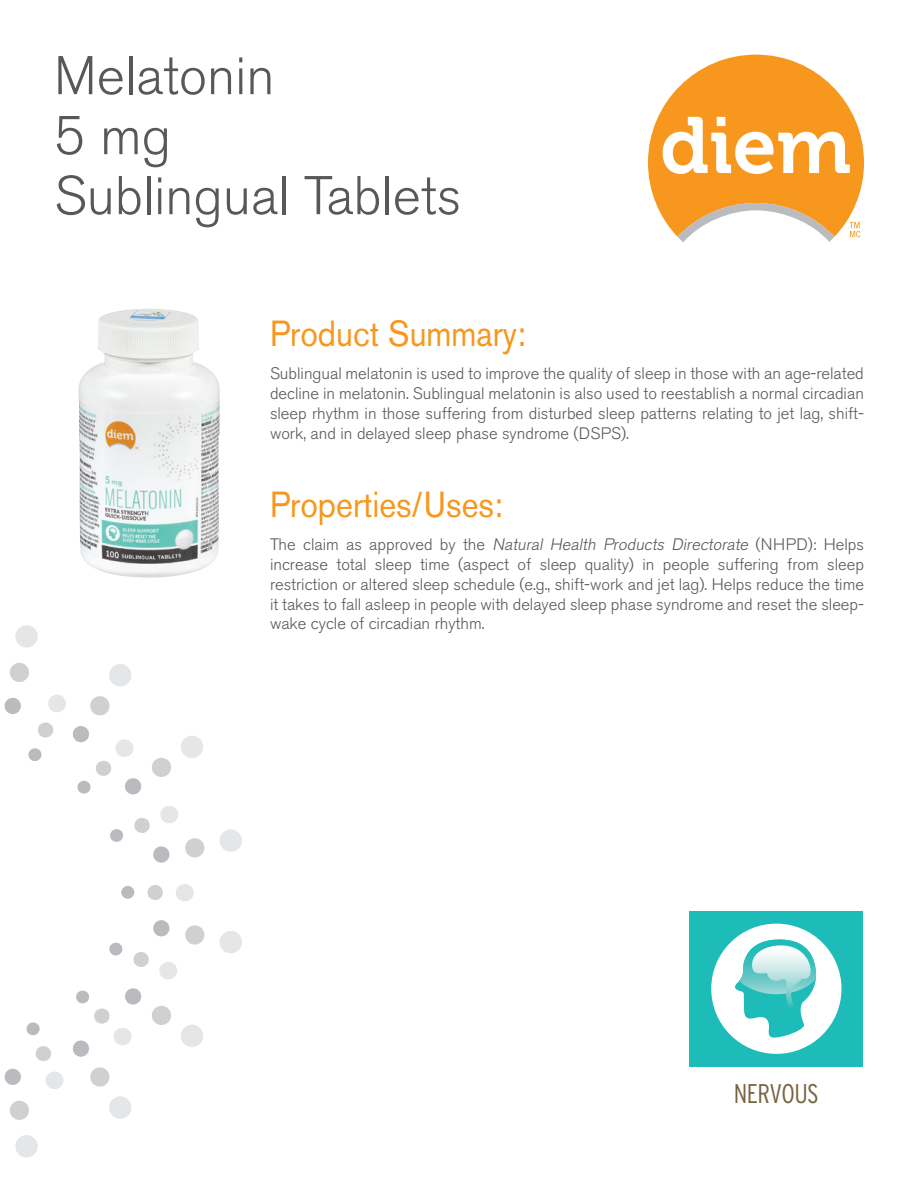
<style>
.page{position:relative;width:918px;height:1188px;background:#fff}
.page>*{position:absolute;margin:0;border:0;box-sizing:border-box;transform-origin:0 0}
._1_-_Titre_Principal{font:300 54px/60px "Akzidenz Grotesk BE";color:#57585a}
._2_-_Titre_Rubrique{font:36px "Akzidenz Grotesk BE";color:#f7971d;scale:.9 1}
.t1{font:300 condensed 27px "Interstate";letter-spacing:-.025em;color:#766340}
._3_et_4_-_Texte_cont{font:300 16.5px/19.8px "Akzidenz Grotesk BE";color:#57585a;text-align:justify}
.s1{font-style:italic}
</style>
<div class="page">
<svg style="left:4px;top:1068px;width:17px;height:17px"></svg>
<svg style="left:153px;top:846px;width:17px;height:17px"></svg>
<svg style="left:4px;top:697px;width:17px;height:17px"></svg>
<svg style="left:153px;top:920px;width:17px;height:17px"></svg>
<svg style="left:10px;top:1100px;width:19px;height:20px"></svg>
<svg style="left:90px;top:696px;width:20px;height:20px"></svg>
<svg style="left:185px;top:838px;width:20px;height:20px"></svg>
<svg style="left:152px;top:1005px;width:19px;height:20px"></svg>
<svg style="left:90px;top:1067px;width:20px;height:20px"></svg>
<svg style="left:10px;top:663px;width:19px;height:19px"></svg>
<svg style="left:152px;top:757px;width:19px;height:20px"></svg>
<svg style="left:185px;top:925px;width:20px;height:20px"></svg>
<svg style="left:15px;top:1135px;width:23px;height:23px"></svg>
<svg style="left:109px;top:664px;width:23px;height:23px"></svg>
<svg style="left:220px;top:829px;width:22px;height:23px"></svg>
<svg style="left:181px;top:1025px;width:22px;height:22px"></svg>
<svg style="left:109px;top:1096px;width:23px;height:23px"></svg>
<svg style="left:15px;top:625px;width:23px;height:23px"></svg>
<svg style="left:181px;top:736px;width:22px;height:22px"></svg>
<svg style="left:220px;top:931px;width:22px;height:22px"></svg>
<div style="left:121px;top:886px;width:13px;height:13px;background:#babbbe;border-radius:50%"></div>
<svg style="left:26px;top:1022px;width:14px;height:14px"></svg>
<svg style="left:28px;top:748px;width:14px;height:13px"></svg>
<svg style="left:110px;top:829px;width:13px;height:13px"></svg>
<svg style="left:109px;top:942px;width:14px;height:14px"></svg>
<div style="left:147px;top:885px;width:16px;height:15px;background:#cfd0d2;border-radius:50%"></div>
<svg style="left:35px;top:1046px;width:16px;height:15px"></svg>
<svg style="left:38px;top:722px;width:16px;height:16px"></svg>
<svg style="left:134px;top:818px;width:16px;height:15px"></svg>
<svg style="left:133px;top:952px;width:16px;height:15px"></svg>
<svg style="left:72px;top:726px;width:70px;height:69px"></svg>
<div style="left:176px;top:884px;width:18px;height:18px;background:#e5e6e8;border-radius:50%"></div>
<svg style="left:72px;top:988px;width:70px;height:69px"></svg>
<svg style="left:46px;top:1072px;width:18px;height:17px"></svg>
<svg style="left:48px;top:695px;width:18px;height:17px"></svg>
<svg style="left:160px;top:806px;width:18px;height:17px"></svg>
<svg style="left:159px;top:962px;width:18px;height:17px"></svg>
<svg style="left:648px;top:55px;width:216px;height:187px"></svg>
<div style="left:689px;top:911px;width:174px;height:156px;background:#1dbcb8"></div>
<div style="left:711px;top:923px;width:131px;height:131px;background:#fff;border-radius:50%"></div>
<svg style="left:732px;top:938px;width:84px;height:101px"></svg>
<img style="left:78px;top:309px;width:142px;height:269px">
<p class="_1_-_Titre_Principal" style="left:54px;top:47px;width:409px">Melatonin<br>5 mg<br>Sublingual Tablets</p>
<p class="_2_-_Titre_Rubrique" style="left:270px;top:312px;width:286px">Product Summary:</p>
<p class="_3_et_4_-_Texte_cont" style="left:270px;top:364px;width:595px">Sublingual melatonin is used to improve the quality of sleep in those with an age-related decline in melatonin. Sublingual melatonin is also used to reestablish a normal circadian sleep rhythm in those suffering from disturbed sleep patterns relating to jet lag, shift&shy;work, and in delayed sleep phase syndrome (DSPS).</p>
<p class="_2_-_Titre_Rubrique" style="left:270px;top:483px;width:260px">Properties/Uses:</p>
<p class="_3_et_4_-_Texte_cont" style="left:270px;top:535px;width:596px">Th e c l a i m as a p p rove d by t h e <span class="s1">Natural Health Products Directorate</span> ( N H P D) : H e l p s increase total sleep time (aspect of sleep quality) in people suffering from sleep restriction or altered sleep schedule (e.g., shift-work and jet lag). Helps reduce the time it takes to fall asleep in people with delayed sleep phase syndrome and reset the sleep&shy;wake cycle of circadian rhythm.</p>
<h3 class="t1" style="left:734px;top:1079px;width:87px">NERVOUS</h3>
</div>
